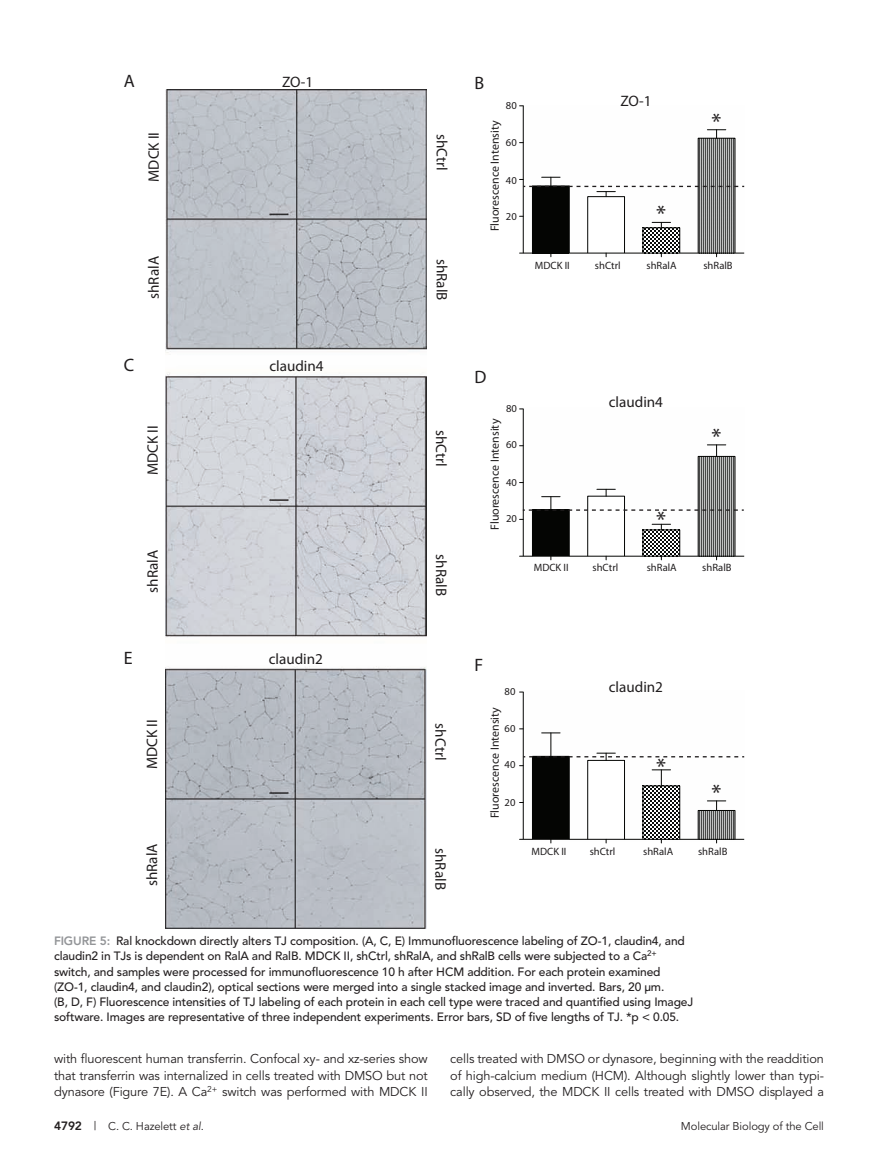
<style>
.page{position:relative;width:878px;height:1175px;background:#fff}
.page>*{position:absolute;margin:0;border:0;box-sizing:border-box;transform-origin:0 0}
.t1{font:23.85px "Myriad Pro";color:#201d1e}
.t2{font:18px "Myriad Pro";color:#201d1e}
.t3{font:15.15px "Myriad Pro";color:#201d1e}
.t4{font:12.75px/16.5px "Avenir";letter-spacing:-.01em;color:#231f20;text-align:justify}
.t5{font:500 12px/15px "Avenir";letter-spacing:-.01em;color:#231f20}
.t6{font:12px "Myriad Pro";color:#201d1e}
.t7{font:11.25px "Avenir";letter-spacing:-.01em;color:#231f20}
.t8{font:10.65px "Myriad Pro";color:#201d1e}
.s1{font-weight:800;color:#939598}
.s2{font-weight:800;font-size:12px}
.s3{font-size:12px}
.s4{font-style:italic}
</style>
<div class="page">
<img style="left:521px;top:105px;width:224px;height:151px">
<div style="left:532px;top:186px;width:37px;height:67px;background:#040503"></div>
<div style="left:587px;top:197px;width:37px;height:56px;background:#fff"></div>
<div style="left:587px;top:196px;width:38px;height:57px;border:1px solid #040503"></div>
<svg style="left:644px;top:229px;width:34px;height:22px"></svg>
<div style="left:642px;top:227px;width:38px;height:26px;border:1px solid #040503"></div>
<svg style="left:652px;top:222px;width:18px;height:6px"></svg>
<div style="left:698px;top:138px;width:36px;height:115px;background:linear-gradient(to right,#c0c1c1,#c0c1c1)"></div>
<svg style="left:707px;top:129px;width:18px;height:9px"></svg>
<hr style="left:523px;top:253px;width:221px;height:1px;background:#040503">
<hr style="left:523px;top:106px;width:1px;height:147px;background:#040503">
<img style="left:521px;top:408px;width:224px;height:150px">
<div style="left:532px;top:509px;width:37px;height:47px;background:#040503"></div>
<div style="left:587px;top:496px;width:37px;height:60px;background:#fff"></div>
<div style="left:587px;top:496px;width:38px;height:60px;border:1px solid #040503"></div>
<svg style="left:644px;top:531px;width:34px;height:23px"></svg>
<div style="left:642px;top:529px;width:38px;height:27px;border:1px solid #040503"></div>
<svg style="left:652px;top:524px;width:18px;height:6px"></svg>
<svg style="left:699px;top:458px;width:34px;height:96px;background:#848584"></svg>
<svg style="left:707px;top:444px;width:18px;height:12px"></svg>
<hr style="left:523px;top:555px;width:221px;height:1px;background:#040503">
<hr style="left:523px;top:409px;width:1px;height:147px;background:#040503">
<img style="left:521px;top:691px;width:224px;height:150px">
<div style="left:532px;top:756px;width:37px;height:83px;background:#040503"></div>
<div style="left:587px;top:760px;width:37px;height:79px;background:#fff"></div>
<div style="left:587px;top:760px;width:38px;height:79px;border:1px solid #040503"></div>
<svg style="left:644px;top:787px;width:34px;height:50px"></svg>
<div style="left:642px;top:785px;width:38px;height:54px;border:1px solid #040503"></div>
<svg style="left:699px;top:812px;width:34px;height:25px"></svg>
<div style="left:697px;top:810px;width:38px;height:29px;border:1px solid #040503"></div>
<svg style="left:707px;top:800px;width:18px;height:10px"></svg>
<hr style="left:523px;top:839px;width:221px;height:1px;background:#040503">
<hr style="left:523px;top:692px;width:1px;height:147px;background:#040503">
<img style="left:166px;top:90px;width:261px;height:838px">
<svg style="left:519px;top:177px;width:225px;height:20px"></svg>
<svg style="left:523px;top:489px;width:220px;height:22px"></svg>
<svg style="left:519px;top:728px;width:225px;height:58px"></svg>
<h2 class="t2" style="left:124px;top:74px;width:13px">A</h2>
<p class="t3" style="left:282px;top:76px;width:33px">ZO-1</p>
<h2 class="t2" style="left:474px;top:76px;width:11px">B</h2>
<p class="t3" style="left:148px;top:182px;width:51px;rotate:-90deg">MDCK II</p>
<p class="t3" style="left:447px;top:134px;width:38px;rotate:90deg">shCtrl</p>
<p class="t8" style="left:506px;top:101px;width:12px">80</p>
<p class="t8" style="left:506px;top:138px;width:12px">60</p>
<p class="t8" style="left:506px;top:176px;width:12px">40</p>
<p class="t6" style="left:490px;top:231px;width:113px;rotate:-90deg">Fluorescence Intensity</p>
<p class="t8" style="left:506px;top:212px;width:12px">20</p>
<p class="t3" style="left:620px;top:95px;width:33px">ZO-1</p>
<h1 class="t1" style="left:656px;top:205px;width:11px">*</h1>
<h1 class="t1" style="left:711px;top:113px;width:11px">*</h1>
<p class="t3" style="left:148px;top:299px;width:44px;rotate:-90deg">shRalA</p>
<p class="t3" style="left:447px;top:259px;width:43px;rotate:90deg">shRalB</p>
<p class="t8" style="left:535px;top:262px;width:36px">MDCK II</p>
<p class="t8" style="left:595px;top:262px;width:27px">shCtrl</p>
<p class="t8" style="left:703px;top:262px;width:31px">shRalB</p>
<p class="t8" style="left:646px;top:262px;width:32px">shRalA</p>
<h2 class="t2" style="left:124px;top:358px;width:12px">C</h2>
<p class="t3" style="left:269px;top:360px;width:56px">claudin4</p>
<h2 class="t2" style="left:474px;top:370px;width:13px">D</h2>
<p class="t3" style="left:147px;top:475px;width:51px;rotate:-90deg">MDCK II</p>
<p class="t3" style="left:447px;top:430px;width:38px;rotate:90deg">shCtrl</p>
<p class="t8" style="left:506px;top:404px;width:12px">80</p>
<p class="t8" style="left:506px;top:440px;width:12px">60</p>
<p class="t8" style="left:506px;top:478px;width:12px">40</p>
<p class="t6" style="left:490px;top:530px;width:113px;rotate:-90deg">Fluorescence Intensity</p>
<p class="t8" style="left:506px;top:514px;width:12px">20</p>
<p class="t3" style="left:608px;top:396px;width:56px">claudin4</p>
<h1 class="t1" style="left:656px;top:511px;width:11px">*</h1>
<h1 class="t1" style="left:711px;top:428px;width:11px">*</h1>
<p class="t3" style="left:147px;top:592px;width:44px;rotate:-90deg">shRalA</p>
<p class="t3" style="left:447px;top:554px;width:43px;rotate:90deg">shRalB</p>
<p class="t8" style="left:534px;top:564px;width:36px">MDCK II</p>
<p class="t8" style="left:592px;top:564px;width:27px">shCtrl</p>
<p class="t8" style="left:702px;top:564px;width:31px">shRalB</p>
<p class="t8" style="left:646px;top:564px;width:32px">shRalA</p>
<h2 class="t2" style="left:124px;top:651px;width:10px">E</h2>
<p class="t3" style="left:269px;top:653px;width:56px">claudin2</p>
<h2 class="t2" style="left:474px;top:658px;width:10px">F</h2>
<p class="t3" style="left:146px;top:769px;width:51px;rotate:-90deg">MDCK II</p>
<p class="t3" style="left:446px;top:723px;width:38px;rotate:90deg">shCtrl</p>
<p class="t8" style="left:504px;top:687px;width:12px">80</p>
<p class="t8" style="left:504px;top:724px;width:12px">60</p>
<p class="t8" style="left:504px;top:760px;width:12px">40</p>
<p class="t6" style="left:490px;top:818px;width:113px;rotate:-90deg">Fluorescence Intensity</p>
<p class="t8" style="left:504px;top:798px;width:12px">20</p>
<p class="t3" style="left:608px;top:681px;width:56px">claudin2</p>
<h1 class="t1" style="left:656px;top:758px;width:11px">*</h1>
<h1 class="t1" style="left:711px;top:783px;width:11px">*</h1>
<p class="t3" style="left:146px;top:886px;width:44px;rotate:-90deg">shRalA</p>
<p class="t3" style="left:446px;top:848px;width:43px;rotate:90deg">shRalB</p>
<p class="t8" style="left:531px;top:847px;width:36px">MDCK II</p>
<p class="t8" style="left:589px;top:847px;width:27px">shCtrl</p>
<p class="t8" style="left:698px;top:847px;width:31px">shRalB</p>
<p class="t8" style="left:643px;top:847px;width:32px">shRalA</p>
<p class="t5" style="left:54px;top:934px;width:640px"><span class="s1">FIGURE 5:</span> Ral knockdown directly alters TJ composition. (A, C, E) Immunofluorescence labeling of ZO-1, claudin4, and claudin2 in TJs is dependent on RalA and RalB. MDCK II, shCtrl, shRalA, and shRalB cells were subjected to a Ca <sup>2+ </sup>switch, and samples were processed for immunofluorescence 10 h after HCM addition. For each protein examined (ZO-1, claudin4, and claudin2), optical sections were merged into a single stacked image and inverted. Bars, 20 µm.<br>(B, D, F) Fluorescence intensities of TJ labeling of each protein in each cell type were traced and quantified using ImageJ software. Images are representative of three independent experiments. Error bars, SD of five lengths of TJ. *p &lt; 0.05.</p>
<p class="t4" style="left:54px;top:1051px;width:375px">with fluorescent human transferrin. Confocal xy- and xz-series show that transferrin was internalized in cells treated with DMSO but not dynasore ( Figure 7E ). A Ca <sup>2+</sup> switch was performed with MDCK II</p>
<p class="t4" style="left:450px;top:1051px;width:375px">cells treated with DMSO or dynasore, beginning with the readdition of high-calcium medium (HCM). Although slightly lower than typi&shy;cally observed, the MDCK II cells treated with DMSO displayed a</p>
<p class="t7" style="left:54px;top:1121px;width:151px"><span class="s2">4792</span> <span class="s3">|</span> C. C. Hazelett <span class="s4">et al</span>.</p>
<p class="t7" style="left:681px;top:1121px;width:144px">Molecular Biology of the Cell</p>
</div>
